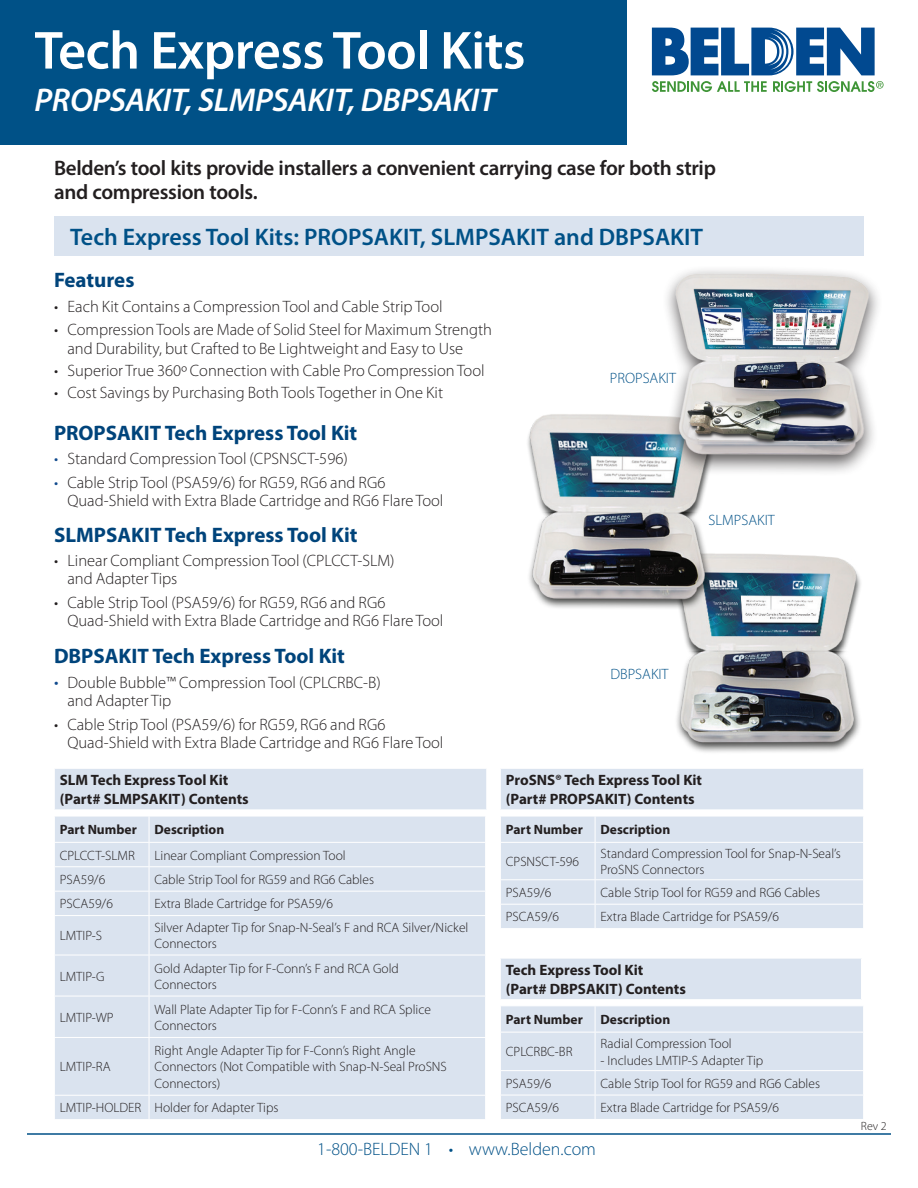
<style>
.page{position:relative;width:918px;height:1188px;background:#fff}
.page>*{position:absolute;margin:0;border:0;box-sizing:border-box;transform-origin:0 0}
.t1{font:600 54px "Myriad Pro";letter-spacing:-.01em;color:#fff}
.t2{font:italic 600 33px "Myriad Pro";letter-spacing:-.01em;color:#fff}
.t3{font:600 24px "Myriad Pro";color:#005187}
.t4{font:700 21px "Myriad Pro";color:#00447b}
.t5{font:600 21px/24px "Myriad Pro";letter-spacing:-.015em;color:#231f20}
.t6{font:300 18px "Myriad Pro";color:#005187}
.t7{font:300 16.5px/18px "Myriad Pro";color:#231f20}
.t8{font:700 15px/19.2px "Myriad Pro";color:#231f20}
.t9{font:300 15px "Myriad Pro";color:#005187}
.t10{font:300 13.5px/16.2px "Myriad Pro";color:#231f20}
.t11{font:700 13.5px "Myriad Pro";color:#231f20}
.t12{font:300 12px "Myriad Pro";color:#231f20}
.s1{color:#114b8e}
.s2{font-size:18px;color:#114b8e}
</style>
<div class="page">
<div style="left:0;top:0;width:627px;height:145px;background:#005187"></div>
<svg style="left:652px;top:28px;width:223px;height:47px"></svg>
<svg style="left:652px;top:81px;width:115px;height:11px"></svg>
<svg style="left:773px;top:81px;width:111px;height:11px"></svg>
<hr style="left:27px;top:1133px;width:864px;height:2px;background:#005187">
<img style="left:676px;top:553px;width:185px;height:199px">
<div style="left:54px;top:768px;width:433px;height:42px;background:#dae3ef"></div>
<hr style="left:54px;top:768px;width:433px;height:1px;background:#fff">
<hr style="left:54px;top:769px;width:1px;height:41px;background:#fff">
<hr style="left:486px;top:769px;width:1px;height:41px;background:#fff">
<div style="left:55px;top:817px;width:430px;height:302px;background:#dae3ef"></div>
<hr style="left:54px;top:842px;width:95px;height:1px;background:#fff">
<hr style="left:149px;top:842px;width:337px;height:1px;background:#fff">
<hr style="left:54px;top:866px;width:95px;height:1px;background:#fff">
<hr style="left:149px;top:866px;width:337px;height:1px;background:#fff">
<hr style="left:54px;top:891px;width:95px;height:1px;background:#fff">
<hr style="left:149px;top:891px;width:337px;height:1px;background:#fff">
<svg style="left:149px;top:816px;width:1px;height:99px"></svg>
<hr style="left:54px;top:915px;width:95px;height:1px;background:#fff">
<hr style="left:149px;top:915px;width:337px;height:1px;background:#fff">
<hr style="left:149px;top:916px;width:1px;height:39px;background:#fff">
<hr style="left:54px;top:955px;width:95px;height:1px;background:#fff">
<hr style="left:149px;top:955px;width:337px;height:1px;background:#fff">
<hr style="left:149px;top:955px;width:1px;height:41px;background:#fff">
<hr style="left:54px;top:996px;width:95px;height:1px;background:#fff">
<hr style="left:149px;top:996px;width:337px;height:1px;background:#fff">
<hr style="left:149px;top:996px;width:1px;height:41px;background:#fff">
<hr style="left:54px;top:1037px;width:95px;height:1px;background:#fff">
<hr style="left:149px;top:1037px;width:337px;height:1px;background:#fff">
<hr style="left:149px;top:1038px;width:1px;height:57px;background:#fff">
<hr style="left:54px;top:1095px;width:95px;height:1px;background:#fff">
<hr style="left:149px;top:1095px;width:337px;height:1px;background:#fff">
<svg style="left:149px;top:1096px;width:1px;height:23px"></svg>
<div style="left:54px;top:217px;width:810px;height:39px;background:#dae3ef"></div>
<img style="left:527px;top:414px;width:223px;height:237px">
<div style="left:661px;top:265px;width:222px;height:211px;background:#231f20;opacity:.75"></div>
<img style="left:669px;top:266px;width:206px;height:196px">
<div style="left:500px;top:768px;width:364px;height:42px;background:#dae3ef"></div>
<hr style="left:500px;top:768px;width:364px;height:1px;background:#fff">
<hr style="left:500px;top:769px;width:1px;height:41px;background:#fff">
<hr style="left:863px;top:769px;width:1px;height:41px;background:#fff">
<div style="left:501px;top:816px;width:362px;height:112px;background:#dae3ef"></div>
<div style="left:500px;top:958px;width:361px;height:42px;background:#dae3ef"></div>
<hr style="left:500px;top:958px;width:362px;height:1px;background:#fff">
<hr style="left:500px;top:958px;width:1px;height:41px;background:#fff">
<hr style="left:500px;top:999px;width:362px;height:1px;background:#fff">
<div style="left:501px;top:1006px;width:362px;height:113px;background:#dae3ef"></div>
<h1 class="t1" style="left:35px;top:16px;width:492px">Tech Express Tool Kits</h1>
<h2 class="t2" style="left:35px;top:79px;width:463px">PROPSAKIT, SLMPSAKIT, DBPSAKIT</h2>
<h3 class="t5" style="left:54px;top:155px;width:663px">Belden’s tool kits provide installers a convenient carrying case for both strip and compression tools.</h3>
<h3 class="t3" style="left:70px;top:221px;width:634px">Tech Express Tool Kits: PROPSAKIT, SLMPSAKIT and DBPSAKIT</h3>
<h3 class="t4" style="left:54px;top:266px;width:82px">Features</h3>
<p class="t7" style="left:54px;top:298px;width:390px">• Each Kit Contains a Compression Tool and Cable Strip Tool</p>
<p class="t7" style="left:67px;top:319px;width:426px;line-height:19.5px;text-indent:-13px">• Compression Tools are Made of Solid Steel for Maximum Strength and Durability, but Crafted to Be Lightweight and Easy to Use</p>
<p class="t7" style="left:54px;top:362px;width:432px">• Superior True 360º Connection with Cable Pro Compression Tool</p>
<p class="t7" style="left:54px;top:384px;width:391px">• Cost Savings by Purchasing Both Tools Together in One Kit</p>
<h3 class="t4" style="left:54px;top:419px;width:305px">PROPSAKIT Tech Express Tool Kit</h3>
<p class="t7" style="left:54px;top:449px;width:295px"><span class="s1">•</span> Standard Compression Tool (CPSNSCT-596)</p>
<p class="t7" style="left:67px;top:473px;width:377px;text-indent:-13px"><span class="s1">•</span> Cable Strip Tool (PSA59/6) for RG59, RG6 and RG6<br>Quad-Shield with Extra Blade Cartridge and RG6 Flare Tool</p>
<h3 class="t4" style="left:54px;top:522px;width:305px">SLMPSAKIT Tech Express Tool Kit</h3>
<p class="t7" style="left:67px;top:552px;width:329px;text-indent:-13px">• Linear Compliant Compression Tool (CPLCCT-SLM) and Adapter Tips</p>
<p class="t7" style="left:67px;top:593px;width:377px;text-indent:-13px">• Cable Strip Tool (PSA59/6) for RG59, RG6 and RG6<br>Quad-Shield with Extra Blade Cartridge and RG6 Flare Tool</p>
<h3 class="t4" style="left:54px;top:642px;width:293px">DBPSAKIT Tech Express Tool Kit</h3>
<p class="t7" style="left:68px;top:674px;width:315px;text-indent:-14px"><span class="s2">•</span> Double Bubble™ Compression Tool (CPLCRBC-B) and Adapter Tip</p>
<p class="t7" style="left:68px;top:715px;width:377px;text-indent:-13px">• Cable Strip Tool (PSA59/6) for RG59, RG6 and RG6<br>Quad-Shield with Extra Blade Cartridge and RG6 Flare Tool</p>
<p class="t8" style="left:60px;top:770px;width:190px">SLM Tech Express Tool Kit (Part# SLMPSAKIT) Contents</p>
<p class="t11" style="left:60px;top:821px;width:78px">Part Number</p>
<p class="t11" style="left:155px;top:821px;width:71px">Description</p>
<p class="t10" style="left:60px;top:847px;width:76px">CPLCCT-SLMR</p>
<p class="t10" style="left:155px;top:847px;width:193px">Linear Compliant Compression Tool</p>
<p class="t10" style="left:60px;top:871px;width:47px">PSA59/6</p>
<p class="t10" style="left:155px;top:871px;width:221px">Cable Strip Tool for RG59 and RG6 Cables</p>
<p class="t10" style="left:60px;top:896px;width:55px">PSCA59/6</p>
<p class="t10" style="left:155px;top:896px;width:180px">Extra Blade Cartridge for PSA59/6</p>
<p class="t10" style="left:60px;top:928px;width:44px">LMTIP-S</p>
<p class="t10" style="left:155px;top:920px;width:315px">Silver Adapter Tip for Snap-N-Seal’s F and RCA Silver/Nickel<br>Connectors</p>
<p class="t10" style="left:60px;top:968px;width:46px">LMTIP-G</p>
<p class="t10" style="left:155px;top:960px;width:246px">Gold Adapter Tip for F-Conn’s F and RCA Gold<br>Connectors</p>
<p class="t10" style="left:60px;top:1009px;width:55px">LMTIP-WP</p>
<p class="t10" style="left:155px;top:1001px;width:278px">Wall Plate Adapter Tip for F-Conn’s F and RCA Splice<br>Connectors</p>
<p class="t10" style="left:60px;top:1059px;width:52px">LMTIP-RA</p>
<p class="t10" style="left:155px;top:1042px;width:294px">Right Angle Adapter Tip for F-Conn’s Right Angle<br>Connectors (Not Compatible with Snap-N-Seal ProSNS<br>Connectors)</p>
<p class="t10" style="left:60px;top:1100px;width:220px">LMTIP-HOLDER Holder for Adapter Tips</p>
<p class="t9" style="left:610px;top:369px;width:68px">PROPSAKIT</p>
<p class="t9" style="left:709px;top:511px;width:68px">SLMPSAKIT</p>
<p class="t9" style="left:610px;top:665px;width:60px">DBPSAKIT</p>
<p class="t8" style="left:506px;top:770px;width:198px">ProSNS® Tech Express Tool Kit (Part# PROPSAKIT) Contents</p>
<p class="t11" style="left:506px;top:821px;width:78px">Part Number</p>
<p class="t11" style="left:601px;top:821px;width:71px">Description</p>
<p class="t10" style="left:506px;top:853px;width:75px">CPSNSCT-596</p>
<p class="t10" style="left:601px;top:845px;width:242px">Standard Compression Tool for Snap-N-Seal’s<br>ProSNS Connectors</p>
<p class="t10" style="left:506px;top:884px;width:47px">PSA59/6</p>
<p class="t10" style="left:601px;top:884px;width:221px">Cable Strip Tool for RG59 and RG6 Cables</p>
<p class="t10" style="left:506px;top:909px;width:55px">PSCA59/6</p>
<p class="t10" style="left:601px;top:909px;width:180px">Extra Blade Cartridge for PSA59/6</p>
<p class="t8" style="left:506px;top:960px;width:181px">Tech Express Tool Kit (Part# DBPSAKIT) Contents</p>
<p class="t11" style="left:506px;top:1011px;width:78px">Part Number</p>
<p class="t11" style="left:601px;top:1011px;width:71px">Description</p>
<p class="t10" style="left:506px;top:1044px;width:68px">CPLCRBC-BR</p>
<p class="t10" style="left:601px;top:1036px;width:133px">Radial Compression Tool</p>
<p class="t10" style="left:601px;top:1052px;width:164px">- Includes LMTIP-S Adapter Tip</p>
<p class="t10" style="left:506px;top:1075px;width:47px">PSA59/6</p>
<p class="t10" style="left:601px;top:1075px;width:221px">Cable Strip Tool for RG59 and RG6 Cables</p>
<p class="t10" style="left:506px;top:1100px;width:55px">PSCA59/6</p>
<p class="t10" style="left:601px;top:1100px;width:180px">Extra Blade Cartridge for PSA59/6</p>
<h3 class="t6" style="left:317px;top:1139px;width:280px">1-800-BELDEN 1 • www.Belden.com</h3>
<p class="t12" style="left:861px;top:1119px;width:27px">Rev 2</p>
</div>
